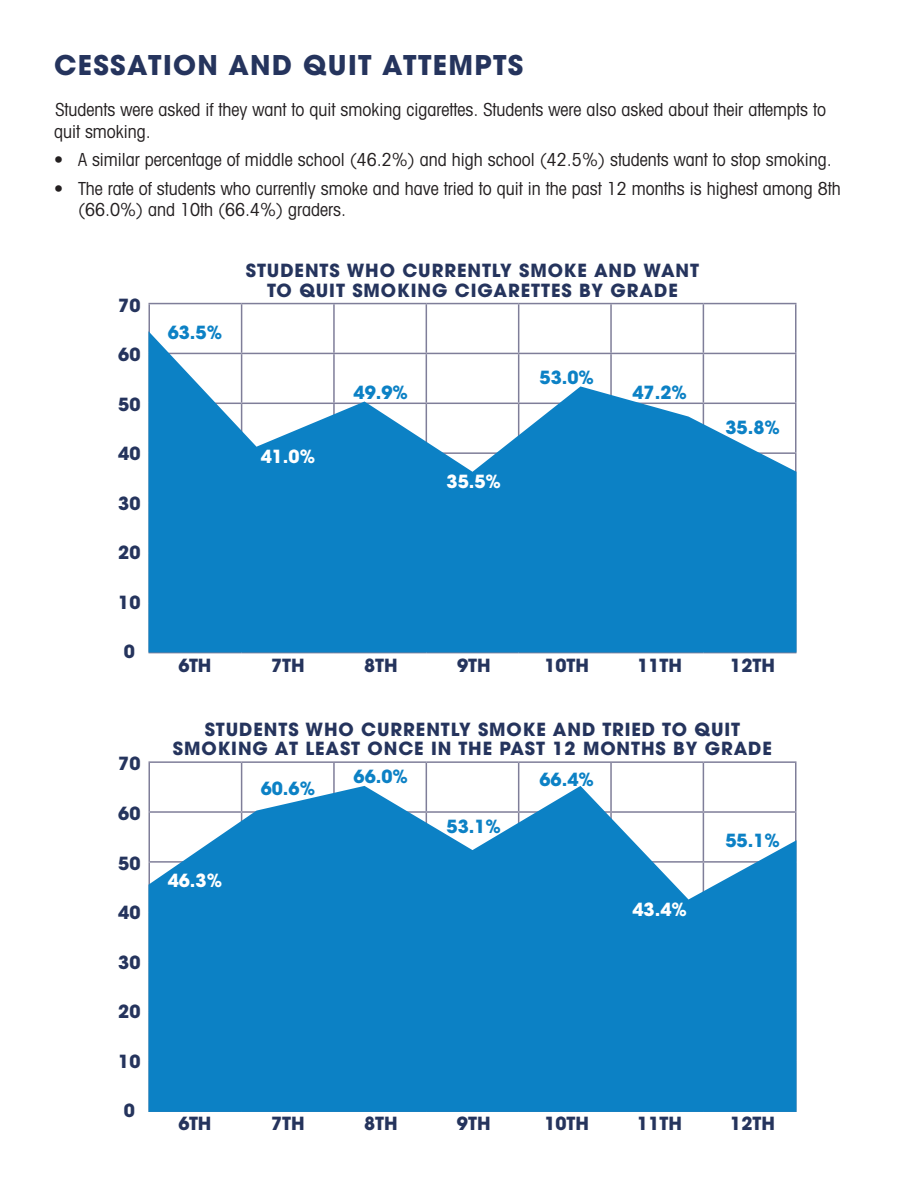
<style>
.page{position:relative;width:918px;height:1188px;background:#fff}
.page>*{position:absolute;margin:0;border:0;box-sizing:border-box;transform-origin:0 0}
.t1{font:700 27px "Avant Garde";letter-spacing:.05em;color:#25345d}
.t2{font:condensed 18px/21.6px "Avant Garde";color:#231f20}
.t3{font:700 18px "Avant Garde";color:#25345d}
.t4{font:700 18px "Avant Garde";color:#0c81c5}
.t5{font:700 18px "Avant Garde";color:#fff}
</style>
<div class="page">
<hr style="left:148px;top:761px;width:94px;height:2px;background:#7f7e99">
<hr style="left:148px;top:763px;width:2px;height:48px;background:#7f7e99">
<hr style="left:242px;top:761px;width:92px;height:2px;background:#7f7e99">
<hr style="left:241px;top:763px;width:1px;height:48px;background:#7f7e99">
<hr style="left:334px;top:761px;width:92px;height:2px;background:#7f7e99">
<hr style="left:333px;top:763px;width:2px;height:48px;background:#7f7e99">
<hr style="left:426px;top:761px;width:93px;height:2px;background:#7f7e99">
<hr style="left:426px;top:763px;width:1px;height:48px;background:#7f7e99">
<hr style="left:519px;top:761px;width:92px;height:2px;background:#7f7e99">
<hr style="left:518px;top:763px;width:1px;height:48px;background:#7f7e99">
<hr style="left:611px;top:761px;width:92px;height:2px;background:#7f7e99">
<hr style="left:610px;top:763px;width:2px;height:48px;background:#7f7e99">
<hr style="left:703px;top:761px;width:93px;height:2px;background:#7f7e99">
<hr style="left:703px;top:763px;width:1px;height:48px;background:#7f7e99">
<hr style="left:795px;top:763px;width:1px;height:48px;background:#7f7e99">
<hr style="left:148px;top:303px;width:94px;height:1px;background:#7f7e99">
<hr style="left:148px;top:304px;width:2px;height:49px;background:#7f7e99">
<hr style="left:242px;top:303px;width:92px;height:1px;background:#7f7e99">
<hr style="left:241px;top:304px;width:1px;height:49px;background:#7f7e99">
<hr style="left:334px;top:303px;width:92px;height:1px;background:#7f7e99">
<hr style="left:333px;top:304px;width:2px;height:49px;background:#7f7e99">
<hr style="left:426px;top:303px;width:93px;height:1px;background:#7f7e99">
<hr style="left:426px;top:304px;width:1px;height:49px;background:#7f7e99">
<hr style="left:519px;top:303px;width:92px;height:1px;background:#7f7e99">
<hr style="left:518px;top:304px;width:1px;height:49px;background:#7f7e99">
<hr style="left:611px;top:303px;width:92px;height:1px;background:#7f7e99">
<hr style="left:610px;top:304px;width:2px;height:49px;background:#7f7e99">
<hr style="left:703px;top:303px;width:93px;height:1px;background:#7f7e99">
<hr style="left:703px;top:304px;width:1px;height:49px;background:#7f7e99">
<hr style="left:795px;top:304px;width:1px;height:49px;background:#7f7e99">
<hr style="left:148px;top:652px;width:94px;height:1px;background:#7f7e99">
<hr style="left:242px;top:652px;width:92px;height:1px;background:#7f7e99">
<hr style="left:334px;top:652px;width:92px;height:1px;background:#7f7e99">
<hr style="left:426px;top:652px;width:93px;height:1px;background:#7f7e99">
<hr style="left:519px;top:652px;width:92px;height:1px;background:#7f7e99">
<hr style="left:611px;top:652px;width:92px;height:1px;background:#7f7e99">
<hr style="left:703px;top:652px;width:93px;height:1px;background:#7f7e99">
<svg style="left:148px;top:331px;width:648px;height:321px;fill:#0c81c5"></svg>
<svg style="left:148px;top:786px;width:648px;height:326px;background:#2e92cc"></svg>
<h1 class="t1" style="left:54px;top:48px;width:42px">CESSATION</h1>
<h1 class="t1" style="left:228px;top:48px;width:22px">AND</h1>
<h1 class="t1" style="left:303px;top:48px;width:40px">QUIT</h1>
<h1 class="t1" style="left:382px;top:48px;width:40px">ATTEM</h1>
<h1 class="t1" style="left:475px;top:48px;width:35px">PTS</h1>
<p class="t2" style="left:54px;top:99px;width:774px">Students were asked if they want to quit smoking cigarettes. Students were also asked about their attempts to quit smoking.</p>
<p class="t2" style="left:54px;top:149px;width:779px">• A similar percentage of middle school (46.2%) and high school (42.5%) students want to stop smoking.</p>
<p class="t2" style="left:78px;top:177px;width:764px;text-indent:-24px">• The rate of students who currently smoke and have tried to quit in the past 12 months is highest among 8th (66.0%) and 10th (66.4%) graders.</p>
<p class="t3" style="left:118px;top:293px;width:24px">70</p>
<p class="t3" style="left:118px;top:343px;width:24px">60</p>
<p class="t3" style="left:118px;top:392px;width:24px">50</p>
<p class="t3" style="left:118px;top:442px;width:24px">40</p>
<p class="t3" style="left:118px;top:491px;width:24px">30</p>
<p class="t3" style="left:118px;top:541px;width:24px">20</p>
<p class="t3" style="left:118px;top:590px;width:24px">10</p>
<p class="t3" style="left:124px;top:640px;width:13px">0</p>
<p class="t3" style="left:118px;top:752px;width:24px">70</p>
<p class="t3" style="left:118px;top:802px;width:24px">60</p>
<p class="t3" style="left:118px;top:851px;width:24px">50</p>
<p class="t3" style="left:118px;top:901px;width:24px">40</p>
<p class="t3" style="left:118px;top:950px;width:24px">30</p>
<p class="t3" style="left:118px;top:1000px;width:24px">20</p>
<p class="t3" style="left:118px;top:1049px;width:24px">10</p>
<p class="t3" style="left:124px;top:1099px;width:13px">0</p>
<p class="t4" style="left:168px;top:321px;width:56px">63.5%</p>
<p class="t3" style="left:246px;top:259px;width:24px">STUDENTS</p>
<p class="t3" style="left:347px;top:259px;width:34px">WHO</p>
<p class="t3" style="left:402px;top:259px;width:29px">CURRENT</p>
<p class="t3" style="left:492px;top:259px;width:117px">LY SMO KE AND</p>
<p class="t3" style="left:643px;top:259px;width:32px">WANT</p>
<p class="t3" style="left:267px;top:278px;width:6px">TO</p>
<p class="t3" style="left:299px;top:278px;width:27px">QUIT</p>
<p class="t3" style="left:352px;top:278px;width:154px">SMOKING CIGARETTES</p>
<p class="t3" style="left:579px;top:278px;width:46px">BY GRADE</p>
<p class="t5" style="left:261px;top:444px;width:56px">41.0%</p>
<p class="t4" style="left:354px;top:381px;width:56px">49.9%</p>
<p class="t5" style="left:447px;top:470px;width:56px">35.5%</p>
<p class="t4" style="left:540px;top:365px;width:56px">53.0%</p>
<p class="t4" style="left:633px;top:381px;width:56px">47.2%</p>
<p class="t4" style="left:725px;top:416px;width:56px">35.8%</p>
<p class="t3" style="left:178px;top:654px;width:23px">6TH</p>
<p class="t3" style="left:271px;top:654px;width:23px">7TH</p>
<p class="t3" style="left:364px;top:654px;width:23px">8TH</p>
<p class="t3" style="left:457px;top:654px;width:23px">9TH</p>
<p class="t3" style="left:544px;top:654px;width:34px">10TH</p>
<p class="t3" style="left:637px;top:654px;width:34px">11TH</p>
<p class="t3" style="left:730px;top:654px;width:34px">12TH</p>
<p class="t3" style="left:205px;top:717px;width:24px">STUDENTS</p>
<p class="t3" style="left:306px;top:717px;width:34px">WHO</p>
<p class="t3" style="left:361px;top:717px;width:29px">CURRENT</p>
<p class="t3" style="left:451px;top:717px;width:117px">LY SMO KE AND</p>
<p class="t3" style="left:602px;top:717px;width:22px">TRIED</p>
<p class="t3" style="left:662px;top:717px;width:60px">TO QUIT</p>
<p class="t3" style="left:173px;top:737px;width:110px">SMOKING AT</p>
<p class="t3" style="left:305px;top:737px;width:12px">LEAST</p>
<p class="t3" style="left:368px;top:737px;width:30px">ONCE</p>
<p class="t3" style="left:431px;top:737px;width:40px">IN THE</p>
<p class="t3" style="left:500px;top:737px;width:13px">PAST</p>
<p class="t3" style="left:553px;top:737px;width:62px">12 MONTHS</p>
<p class="t3" style="left:673px;top:737px;width:46px">BY GRADE</p>
<p class="t4" style="left:354px;top:764px;width:56px">66.0%</p>
<p class="t4" style="left:540px;top:768px;width:56px">66.4%</p>
<p class="t4" style="left:261px;top:777px;width:56px">60.6%</p>
<p class="t5" style="left:168px;top:869px;width:56px">46.3%</p>
<p class="t4" style="left:447px;top:815px;width:56px">53.1%</p>
<p class="t5" style="left:633px;top:897px;width:56px">43.4%</p>
<p class="t4" style="left:725px;top:829px;width:56px">55.1%</p>
<p class="t3" style="left:178px;top:1112px;width:23px">6TH</p>
<p class="t3" style="left:271px;top:1112px;width:23px">7TH</p>
<p class="t3" style="left:364px;top:1112px;width:23px">8TH</p>
<p class="t3" style="left:457px;top:1112px;width:23px">9TH</p>
<p class="t3" style="left:544px;top:1112px;width:34px">10TH</p>
<p class="t3" style="left:637px;top:1112px;width:34px">11TH</p>
<p class="t3" style="left:730px;top:1112px;width:34px">12TH</p>
</div>
